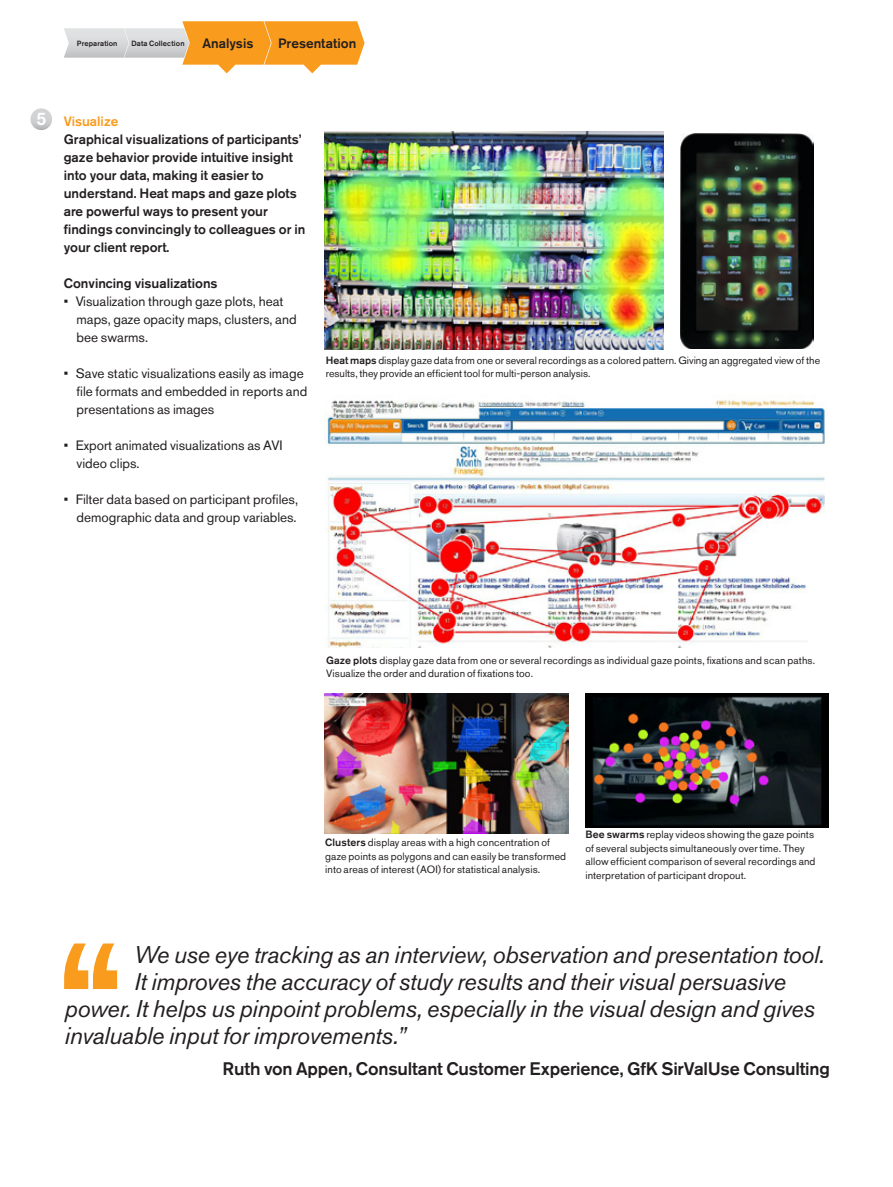
<style>
.page{position:relative;width:893px;height:1187px;background:#fff}
.page>*{position:absolute;margin:0;border:0;box-sizing:border-box;transform-origin:0 0}
.t1{font:italic 24px "Akzidenz Grotesk BE";letter-spacing:-.015em;color:#231f20}
.t2{font:500 18px "Akzidenz Grotesk BE";letter-spacing:-.01em;color:#231f20}
.t3{font:500 18px "Akzidenz Grotesk BE";color:#fff}
.t4{font:13.5px/18px "Akzidenz Grotesk BE";color:#231f20}
.t5{font:500 13.5px/18px "Akzidenz Grotesk BE";color:#231f20}
.t6{font:500 13.5px "Akzidenz Grotesk BE";color:#f99b1c}
.t7{font:10.5px/13.5px "Akzidenz Grotesk BE";letter-spacing:.01em;color:#231f20}
.t8{font:500 7.5px "Akzidenz Grotesk BE";letter-spacing:.015em;color:#231f20}
.s1{font-weight:500}
</style>
<div class="page">
<img style="left:680px;top:133px;width:134px;height:216px">
<svg style="left:64px;top:21px;width:301px;height:52px"></svg>
<svg style="left:30px;top:108px;width:23px;height:23px"></svg>
<div style="left:29px;top:107px;width:25px;height:25px;border:2px solid #fff;border-radius:50%"></div>
<svg style="left:64px;top:943px;width:53px;height:45px"></svg>
<img style="left:325px;top:395px;width:500px;height:252px">
<img style="left:325px;top:132px;width:338px;height:217px">
<img style="left:325px;top:693px;width:243px;height:140px">
<img style="left:585px;top:693px;width:244px;height:134px">
<p class="t8" style="left:77px;top:39px;width:42px">Preparation</p>
<p class="t8" style="left:131px;top:39px;width:55px">Data Collection</p>
<p class="t5" style="left:202px;top:34px;width:52px">Analysis</p>
<p class="t5" style="left:278px;top:34px;width:80px">Presentation</p>
<h2 class="t3" style="left:36px;top:108px;width:12px">5</h2>
<p class="t6" style="left:64px;top:113px;width:56px">Visualize</p>
<p class="t5" style="left:64px;top:130px;width:243px">Graphical visualizations of participants’ gaze behavior provide intuitive insight into your data, making it easier to understand. Heat maps and gaze plots are powerful ways to present your findings convincingly to colleagues or in your client report.</p>
<p class="t5" style="left:64px;top:274px;width:155px">Convincing visualizations</p>
<p class="t4" style="left:77px;top:292px;width:222px;text-indent:-13px">• Visualization through gaze plots, heat maps, gaze opacity maps, clusters, and bee swarms.</p>
<p class="t4" style="left:77px;top:364px;width:232px;text-indent:-13px">• Save static visualizations easily as image file formats and embedded in reports and presentations as images</p>
<p class="t4" style="left:77px;top:436px;width:208px;text-indent:-13px">• Export animated visualizations as AVI video clips.</p>
<p class="t4" style="left:64px;top:490px;width:236px;text-align:right">• Filter data based on participant profiles, demographic data and group variables.</p>
<p class="t7" style="left:326px;top:353px;width:496px"><span class="s1">Heat maps</span> display gaze data from one or several recordings as a colored pattern. Giving an aggregated view of the results, they provide an efficient tool for multi-person analysis.</p>
<p class="t7" style="left:326px;top:653px;width:491px"><span class="s1">Gaze plots</span> display gaze data from one or several recordings as individual gaze points, fixations and scan paths.<br>Visualize the order and duration of fixations too.</p>
<p class="t7" style="left:325px;top:835px;width:242px"><span class="s1">Clusters</span> display areas with a high concentration of gaze points as polygons and can easily be transformed into areas of interest (AOI) for statistical analysis.</p>
<p class="t7" style="left:585px;top:827px;width:232px"><span class="s1">Bee swarms</span> replay videos showing the gaze points of several subjects simultaneously over time. They allow efficient comparison of several recordings and interpretation of participant dropout.</p>
<h1 class="t1" style="left:134px;top:939px;width:692px">We use eye tracking as an interview, observation and presentation tool.</h1>
<h1 class="t1" style="left:134px;top:966px;width:653px">It improves the accuracy of study results and their visual persuasive</h1>
<h1 class="t1" style="left:65px;top:993px;width:752px">power. It helps us pinpoint problems, especially in the visual design and gives</h1>
<h1 class="t1" style="left:65px;top:1020px;width:342px">invaluable input for improvements.”</h1>
<h2 class="t2" style="left:223px;top:1057px;width:609px">Ruth von Appen, Consultant Customer Experience, GfK SirValUse Consulting</h2>
</div>
